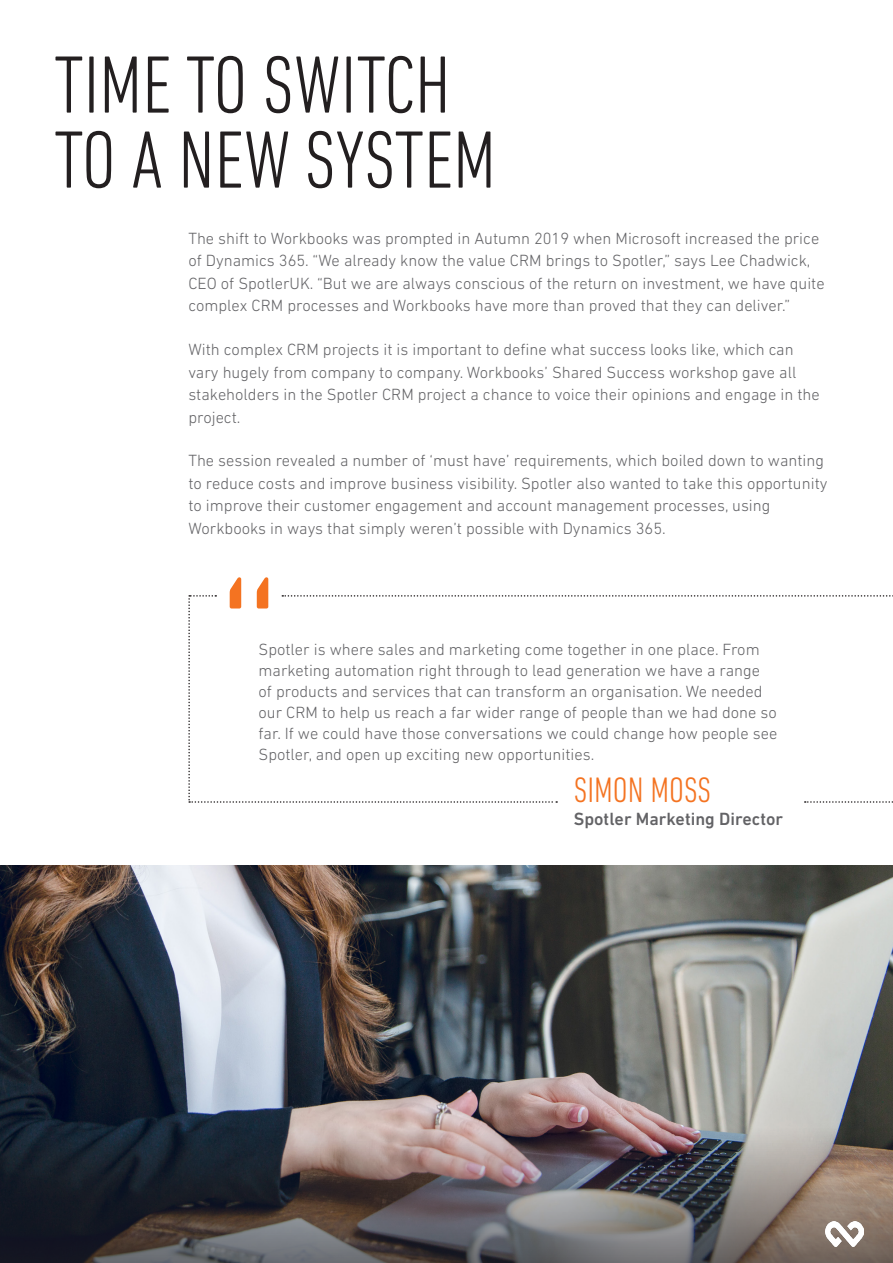
<style>
.page{position:relative;width:893px;height:1263px;background:#fff}
.page>*{position:absolute;margin:0;border:0;box-sizing:border-box;transform-origin:0 0}
.t1{font:300 195px "DIN Next LT Pro";color:#f47321}
.t2{font:300 condensed 82.5px "DIN Next LT Pro";color:#231f20}
.t3{font:300 condensed 36px "DIN Next LT Pro";color:#f47321}
.t4{font:500 18px "DIN Next LT Pro";color:#636366}
.t5{font:300 16.5px/22.5px "DIN Next LT Pro";color:#636366}
</style>
<div class="page">
<svg style="left:188px;top:595px;width:705px;height:208px"></svg>
<img style="left:0;top:865px;width:893px;height:263px">
<img style="left:0;top:1128px;width:893px;height:135px">
<img style="left:825px;top:1222px;width:39px;height:24px">
<p class="t2" style="left:54px;top:38px;width:398px">TIME TO SWITCH</p>
<p class="t2" style="left:54px;top:113px;width:444px">TO A NEW SYSTEM</p>
<p class="t5" style="left:188px;top:227px;width:638px">The shift to Workbooks was prompted in Autumn 2019 when Microsoft increased the price of Dynamics 365. “We already know the value CRM brings to Spotler,” says Lee Chadwick, CEO of SpotlerUK. “But we are always conscious of the return on investment, we have quite complex CRM processes and Workbooks have more than proved that they can deliver.”</p>
<p class="t5" style="left:188px;top:338px;width:633px">With complex CRM projects it is important to define what success looks like, which can vary hugely from company to company. Workbooks’ Shared Success workshop gave all stakeholders in the Spotler CRM project a chance to voice their opinions and engage in the project.</p>
<p class="t5" style="left:188px;top:449px;width:641px">The session revealed a number of ‘must have’ requirements, which boiled down to wanting to reduce costs and improve business visibility. Spotler also wanted to take this opportunity to improve their customer engagement and account management processes, using Workbooks in ways that simply weren’t possible with Dynamics 365.</p>
<p class="t1" style="left:215px;top:532px;width:69px">“</p>
<p class="t5" style="left:258px;top:638px;width:520px;line-height:21px">Spotler is where sales and marketing come together in one place. From marketing automation right through to lead generation we have a range of products and services that can transform an organisation. We needed our CRM to help us reach a far wider range of people than we had done so far. If we could have those conversations we could change how people see Spotler, and open up exciting new opportunities.</p>
<p class="t3" style="left:574px;top:770px;width:139px">SIMON MOSS</p>
<p class="t4" style="left:574px;top:808px;width:211px">Spotler Marketing Director</p>
</div>
